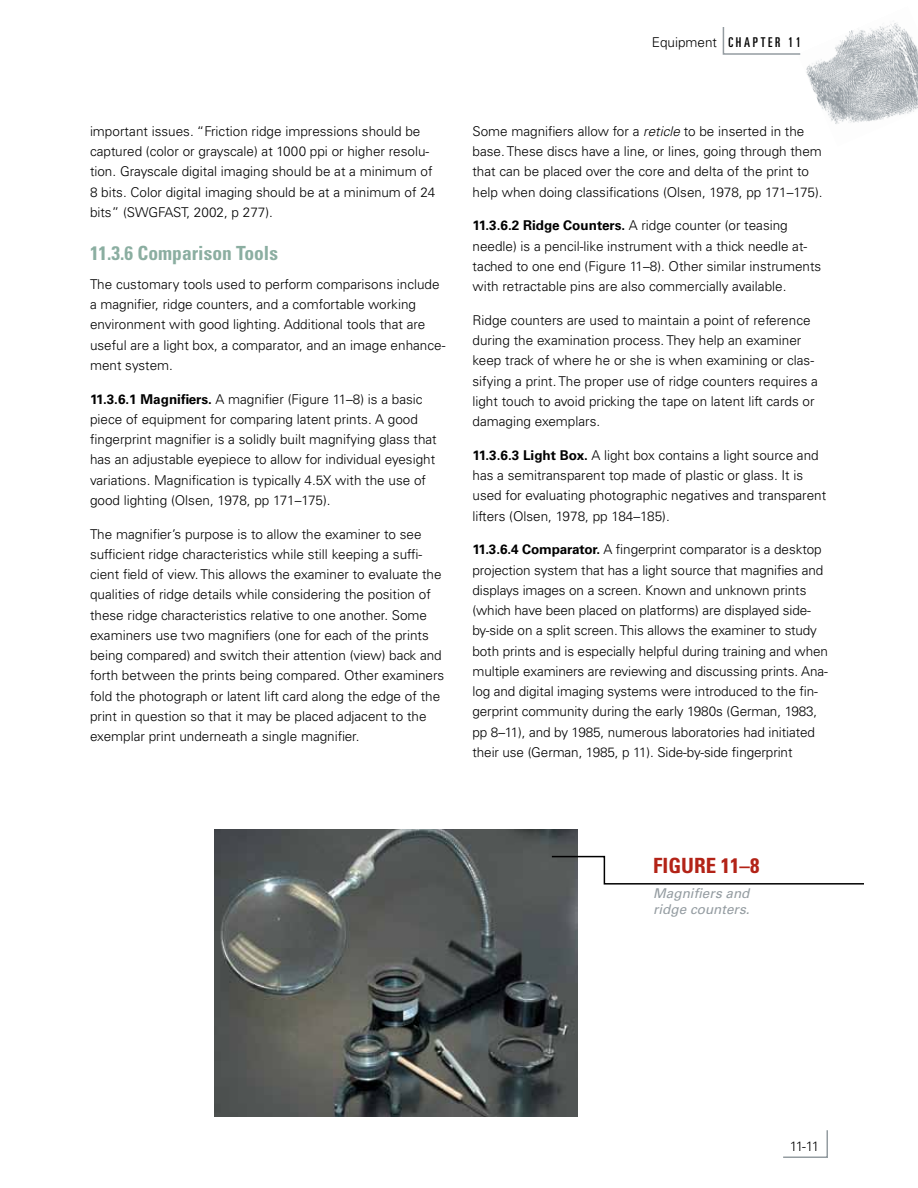
<style>
.page{position:relative;width:918px;height:1188px;background:#fff}
.page>*{position:absolute;margin:0;border:0;box-sizing:border-box;transform-origin:0 0}
.t1{font:700 condensed 21px "Univers LT Std";color:#b32317}
.t2{font:700 condensed 19.5px "Univers LT Std";color:#8baea1}
.t3{font:300 13.5px/20.2px "Univers LT Std";color:#000}
.t4{font:italic 13.5px/16.2px "Univers LT Std";color:#949ca1}
.s1{font-weight:400;font-stretch:ultra-condensed}
.s2{font-weight:700}
.s3{font-style:italic}
</style>
<div class="page">
<img style="left:806px;top:23px;width:112px;height:101px">
<img style="left:214px;top:829px;width:364px;height:287px">
<svg style="left:550px;top:855px;width:314px;height:30px"></svg>
<svg style="left:783px;top:1130px;width:45px;height:28px"></svg>
<svg style="left:722px;top:27px;width:79px;height:28px"></svg>
<p class="t3" style="left:652px;top:32px;width:151px">Equipment <span class="s1">C h a p t E r 1 1</span></p>
<p class="t3" style="left:90px;top:121px;width:347px">important issues. “Friction ridge impressions should be captured (color or grayscale) at 1000 ppi or higher resolu&shy;tion. Grayscale digital imaging should be at a minimum of 8 bits. Color digital imaging should be at a minimum of 24 bits” (SWGFAST, 2002, p 277).</p>
<h1 class="t2" style="left:90px;top:241px;width:190px">11.3.6 Comparison Tools</h1>
<p class="t3" style="left:90px;top:274px;width:357px">The customary tools used to perform comparisons include a magnifier, ridge counters, and a comfortable working environment with good lighting. Additional tools that are useful are a light box, a comparator, and an image enhance&shy;ment system.</p>
<p class="t3" style="left:90px;top:389px;width:348px"><span class="s2">11.3.6.1 Magnifiers.</span> A magnifier (Figure 11–8) is a basic piece of equipment for comparing latent prints. A good fingerprint magnifier is a solidly built magnifying glass that has an adjustable eyepiece to allow for individual eyesight variations. Magnification is typically 4.5X with the use of good lighting (Olsen, 1978, pp 171–175).</p>
<p class="t3" style="left:90px;top:524px;width:356px">The magnifier’s purpose is to allow the examiner to see sufficient ridge characteristics while still keeping a suffi&shy;cient field of view. This allows the examiner to evaluate the qualities of ridge details while considering the position of these ridge characteristics relative to one another. Some examiners use two magnifiers (one for each of the prints being compared) and switch their attention (view) back and forth between the prints being compared. Other examiners fold the photograph or latent lift card along the edge of the print in question so that it may be placed adjacent to the exemplar print underneath a single magnifier.</p>
<p class="t3" style="left:472px;top:121px;width:352px">Some magnifiers allow for a <span class="s3">reticle</span> to be inserted in the base. These discs have a line, or lines, going through them that can be placed over the core and delta of the print to help when doing classifications (Olsen, 1978, pp 171–175).</p>
<p class="t3" style="left:472px;top:215px;width:350px"><span class="s2">11.3.6.2 Ridge Counters.</span> A ridge counter (or teasing needle) is a pencil-like instrument with a thick needle at&shy;tached to one end (Figure 11–8). Other similar instruments with retractable pins are also commercially available.</p>
<p class="t3" style="left:472px;top:310px;width:347px">Ridge counters are used to maintain a point of reference during the examination process. They help an examiner keep track of where he or she is when examining or clas&shy;sifying a print. The proper use of ridge counters requires a light touch to avoid pricking the tape on latent lift cards or damaging exemplars.</p>
<p class="t3" style="left:472px;top:445px;width:355px"><span class="s2">11.3.6.3 Light Box.</span> A light box contains a light source and has a semitransparent top made of plastic or glass. It is used for evaluating photographic negatives and transparent lifters (Olsen, 1978, pp 184–185).</p>
<p class="t3" style="left:472px;top:539px;width:357px"><span class="s2">11.3.6.4 Comparator.</span> A fingerprint comparator is a desktop projection system that has a light source that magnifies and displays images on a screen. Known and unknown prints (which have been placed on platforms) are displayed side&shy;by-side on a split screen. This allows the examiner to study both prints and is especially helpful during training and when multiple examiners are reviewing and discussing prints. Ana&shy;log and digital imaging systems were introduced to the fin&shy;gerprint community during the early 1980s (German, 1983, pp 8–11), and by 1985, numerous laboratories had initiated their use (German, 1985, p 11). Side-by-side fingerprint</p>
<p class="t1" style="left:653px;top:852px;width:108px">FIgurE 11–8</p>
<p class="t4" style="left:653px;top:885px;width:98px">Magnifiers and ridge counters.</p>
<p class="t3" style="left:790px;top:1136px;width:31px">11-11</p>
</div>
